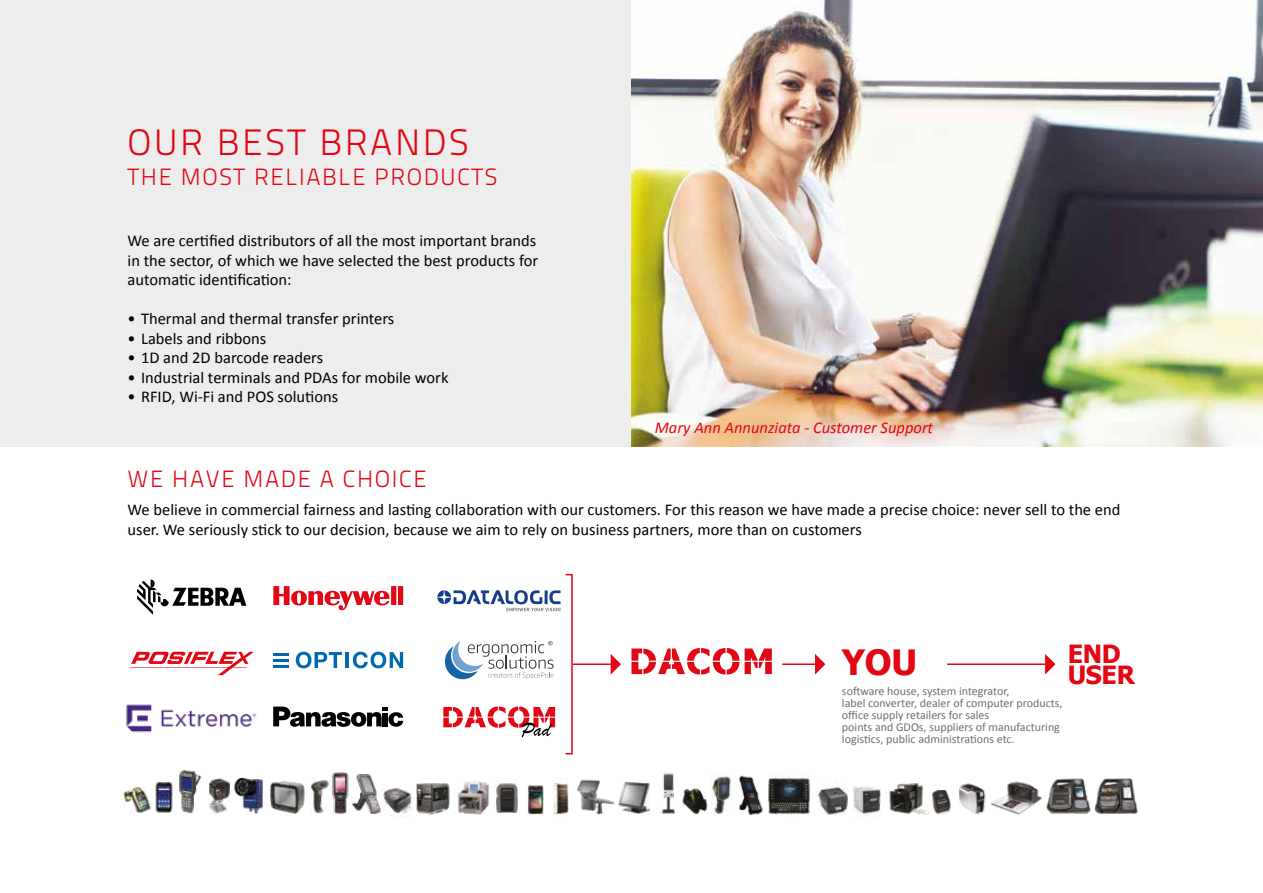
<style>
.page{position:relative;width:1263px;height:893px;background:#fff}
.page>*{position:absolute;margin:0;border:0;box-sizing:border-box;transform-origin:0 0}
.t1{font:300 36.6px "Titillium Text 22 L";letter-spacing:.07em;color:#e30613}
.t2{font:700 34.8px "Tahoma";color:#e30613}
.t3{font:700 25.05px/21.6px "Tahoma";letter-spacing:-.01em;color:#e30613}
.t4{font:300 23.55px "Titillium Text 22 L";letter-spacing:.07em;color:#e30613}
.t5{font:16.5px/19.5px "Calibri";color:#000}
.t6{font:italic 16.5px "Calibri";color:#e30613}
.t7{font:12px/12px "Calibri";color:#706f6f}
</style>
<div class="page">
<div style="left:0;top:0;width:1263px;height:446px;background:#ededed"></div>
<img style="left:631px;top:0;width:632px;height:446px">
<div style="left:565px;top:574px;width:8px;height:180px;border:2px solid #e30613"></div>
<img style="left:179px;top:770px;width:23px;height:43px">
<img style="left:208px;top:777px;width:22px;height:37px">
<img style="left:234px;top:777px;width:29px;height:37px">
<img style="left:155px;top:780px;width:18px;height:33px">
<img style="left:270px;top:781px;width:35px;height:33px">
<img style="left:123px;top:786px;width:29px;height:27px">
<img style="left:458px;top:781px;width:31px;height:34px">
<img style="left:352px;top:773px;width:29px;height:41px">
<img style="left:496px;top:782px;width:21px;height:31px">
<img style="left:383px;top:786px;width:30px;height:32px">
<img style="left:416px;top:783px;width:34px;height:32px">
<img style="left:330px;top:770px;width:19px;height:45px">
<img style="left:310px;top:778px;width:19px;height:36px">
<img style="left:527px;top:785px;width:16px;height:30px">
<img style="left:553px;top:780px;width:16px;height:35px">
<img style="left:577px;top:779px;width:38px;height:36px">
<img style="left:619px;top:782px;width:31px;height:31px">
<img style="left:660px;top:771px;width:15px;height:42px">
<img style="left:682px;top:788px;width:26px;height:26px">
<img style="left:738px;top:775px;width:25px;height:41px">
<img style="left:1003px;top:781px;width:39px;height:34px">
<img style="left:711px;top:773px;width:23px;height:42px">
<img style="left:768px;top:777px;width:42px;height:38px">
<img style="left:959px;top:783px;width:44px;height:32px">
<img style="left:818px;top:782px;width:29px;height:33px">
<img style="left:889px;top:783px;width:41px;height:32px">
<img style="left:932px;top:790px;width:19px;height:25px">
<img style="left:853px;top:786px;width:27px;height:29px">
<img style="left:1046px;top:778px;width:92px;height:37px">
<hr style="left:573px;top:663px;width:38px;height:2px;background:#e30613">
<hr style="left:782px;top:663px;width:38px;height:2px;background:#e30613">
<hr style="left:947px;top:663px;width:103px;height:2px;background:#e30613">
<svg style="left:611px;top:654px;width:10px;height:20px"></svg>
<svg style="left:815px;top:654px;width:10px;height:21px"></svg>
<svg style="left:1045px;top:654px;width:10px;height:21px"></svg>
<svg style="left:631px;top:648px;width:141px;height:27px"></svg>
<svg style="left:273px;top:586px;width:130px;height:24px"></svg>
<svg style="left:137px;top:579px;width:109px;height:36px"></svg>
<svg style="left:129px;top:652px;width:125px;height:23px"></svg>
<svg style="left:445px;top:641px;width:108px;height:38px"></svg>
<svg style="left:273px;top:707px;width:130px;height:20px"></svg>
<svg style="left:443px;top:706px;width:112px;height:31px"></svg>
<img style="left:126px;top:704px;width:131px;height:29px">
<hr style="left:273px;top:653px;width:15px;height:3px;background:#0069b4">
<hr style="left:273px;top:659px;width:15px;height:3px;background:#0069b4">
<svg style="left:273px;top:665px;width:15px;height:2px"></svg>
<svg style="left:296px;top:652px;width:46px;height:16px"></svg>
<hr style="left:345px;top:652px;width:4px;height:16px;background:#0069b4">
<svg style="left:353px;top:652px;width:50px;height:16px"></svg>
<svg style="left:437px;top:590px;width:123px;height:21px"></svg>
<h1 class="t1" style="left:128px;top:115px;width:343px">OUR BEST BRANDS</h1>
<h3 class="t4" style="left:128px;top:160px;width:371px">THE MOST RELIABLE PRODUCTS</h3>
<p class="t5" style="left:128px;top:230px;width:412px;text-align:justify">We are certified distributors of all the most important brands in the sector, of which we have selected the best products for automatic identification:</p>
<p class="t5" style="left:128px;top:308px;width:268px">• Thermal and thermal transfer printers</p>
<p class="t5" style="left:128px;top:328px;width:140px">• Labels and ribbons</p>
<p class="t5" style="left:128px;top:347px;width:197px">• 1D and 2D barcode readers</p>
<p class="t5" style="left:128px;top:367px;width:322px">• Industrial terminals and PDAs for mobile work</p>
<p class="t5" style="left:128px;top:386px;width:212px">• RFID, Wi-Fi and POS solutions</p>
<h3 class="t4" style="left:128px;top:462px;width:301px">WE HAVE MADE A CHOICE</h3>
<p class="t6" style="left:655px;top:416px;width:280px">Mary Ann Annunziata - Customer Support</p>
<p class="t5" style="left:128px;top:499px;width:994px">We believe in commercial fairness and lasting collaboration with our customers. For this reason we have made a precise choice: never sell to the end user. We seriously stick to our decision, because we aim to rely on business partners, more than on customers</p>
<h2 class="t2" style="left:842px;top:637px;width:77px">YOU</h2>
<h3 class="t3" style="left:1068px;top:641px;width:69px">END<br>USER</h3>
<p class="t7" style="left:842px;top:684px;width:222px">software house, system integrator,<br>label converter, dealer of computer products, office supply retailers for sales<br>points and GDOs, suppliers of manufacturing logistics, public administrations etc.</p>
</div>
